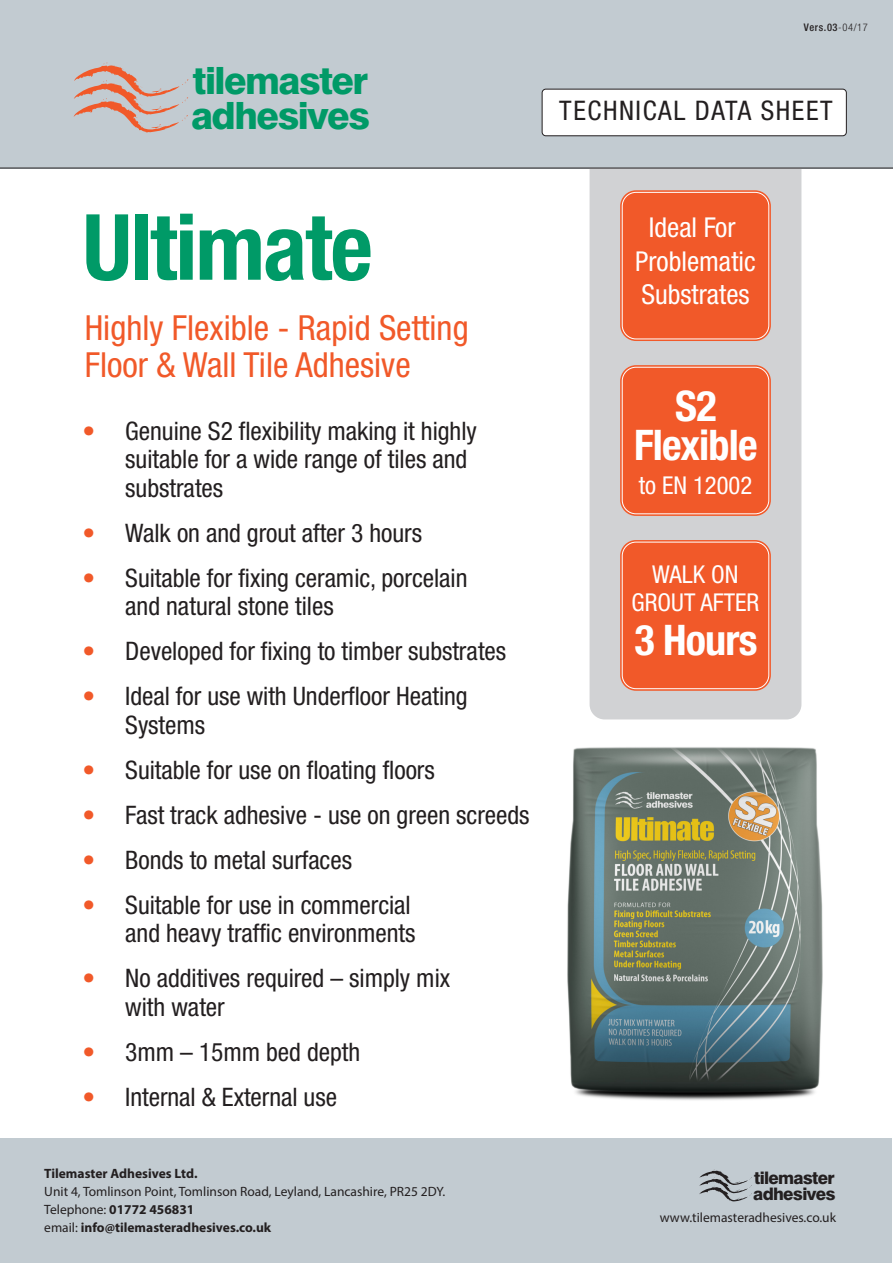
<style>
.page{position:relative;width:893px;height:1263px;background:#fff}
.page>*{position:absolute;margin:0;border:0;box-sizing:border-box;transform-origin:0 0}
.t1{font:700 condensed 91.5px "Helvetica Neue";letter-spacing:-.02em;color:#009a67}
.t2{font:700 condensed 42.3px/39px "Helvetica Neue";letter-spacing:-.02em;color:#fff;text-align:center}
.t3{font:800 37.65px/34.5px "Swiss 721 BT";letter-spacing:-.04em;color:#009a67}
.t4{font:condensed 34.65px/36.5px "Helvetica Neue";color:#f15929}
.t5{font:condensed 27.45px/33.5px "Helvetica Neue";color:#fff;text-align:center}
.t6{font:condensed 27px "Helvetica Neue";letter-spacing:.06em;color:#231f20}
.t7{font:condensed 25.5px/28.5px "Helvetica Neue";color:#231f20}
.t8{font:condensed 24.6px/27.6px "Helvetica Neue";color:#fff;text-align:center}
.t9{font:800 17.25px/15.9px "Swiss 721 BT";letter-spacing:-.04em;color:#231f20}
.t10{font:13.5px/18px "Myriad Pro";color:#231f20}
.t11{font:700 13.5px "Myriad Pro";color:#231f20}
.t12{font:500 condensed 10.5px "Helvetica Neue";letter-spacing:.06em;color:#231f20}
.s1{font-weight:300}
.s2{color:#f15929}
.s3{font-weight:700}
</style>
<div class="page">
<div style="left:0;top:0;width:893px;height:168px;background:#c2cbd1"></div>
<div style="left:590px;top:169px;width:211px;height:550px;background:#d1d2d4"></div>
<img style="left:567px;top:747px;width:256px;height:353px">
<div style="left:620px;top:540px;width:151px;height:151px;border:4px solid #f15929;border-radius:14px"></div>
<div style="left:622px;top:542px;width:147px;height:147px;background:#f15929;border-radius:14px"></div>
<div style="left:622px;top:542px;width:147px;height:147px;border:1px solid #fff;border-radius:14px"></div>
<div style="left:620px;top:365px;width:151px;height:151px;border:4px solid #f15929;border-radius:14px"></div>
<div style="left:622px;top:367px;width:147px;height:147px;background:#f15929;border-radius:14px"></div>
<div style="left:622px;top:367px;width:147px;height:147px;border:1px solid #fff;border-radius:14px"></div>
<div style="left:620px;top:190px;width:151px;height:151px;border:4px solid #f15929;border-radius:14px"></div>
<div style="left:622px;top:192px;width:147px;height:147px;background:#f15929;border-radius:14px"></div>
<div style="left:622px;top:192px;width:147px;height:147px;border:1px solid #fff;border-radius:14px"></div>
<div style="left:542px;top:89px;width:304px;height:47px;background:#fff;border-radius:4px"></div>
<div style="left:542px;top:89px;width:305px;height:47px;border:1px solid #231f20;border-radius:4px"></div>
<hr style="left:0;top:168px;width:893px;height:1px;background:#231f20">
<svg style="left:74px;top:62px;width:115px;height:71px"></svg>
<div style="left:0;top:1138px;width:892px;height:125px;background:#c2cbd1"></div>
<svg style="left:699px;top:1169px;width:53px;height:32px"></svg>
<h3 class="t3" style="left:191px;top:63px;width:180px">tilemaster adhesives</h3>
<p class="t12" style="left:804px;top:21px;width:65px">Vers.03<span class="s1">-04/17</span></p>
<p class="t6" style="left:559px;top:94px;width:275px">TECHNICAL DATA SHEET</p>
<h1 class="t1" style="left:83px;top:192px;width:292px">Ultimate</h1>
<h3 class="t4" style="left:85px;top:310px;width:385px">Highly Flexible - Rapid Setting<br>Floor &amp; Wall Tile Adhesive</h3>
<p class="t7" style="left:125px;top:416px;width:353px;text-indent:-43px"><span class="s2">•</span> Genuine S2 flexibility making it highly suitable for a wide range of tiles and substrates</p>
<p class="t7" style="left:83px;top:518px;width:341px"><span class="s2">•</span> Walk on and grout after 3 hours</p>
<p class="t7" style="left:125px;top:563px;width:344px;text-indent:-43px"><span class="s2">•</span> Suitable for fixing ceramic, porcelain and natural stone tiles</p>
<p class="t7" style="left:83px;top:637px;width:425px"><span class="s2">•</span> Developed for fixing to timber substrates</p>
<p class="t7" style="left:125px;top:682px;width:344px;text-indent:-43px"><span class="s2">•</span> Ideal for use with Underfloor Heating<br>Systems</p>
<p class="t7" style="left:83px;top:755px;width:354px"><span class="s2">•</span> Suitable for use on floating floors</p>
<p class="t7" style="left:83px;top:800px;width:448px"><span class="s2">•</span> Fast track adhesive - use on green screeds</p>
<p class="t7" style="left:83px;top:845px;width:271px"><span class="s2">•</span> Bonds to metal surfaces</p>
<p class="t7" style="left:83px;top:890px;width:334px;text-align:right"><span class="s2">•</span> Suitable for use in commercial and heavy traffic environments</p>
<p class="t7" style="left:125px;top:964px;width:326px;text-indent:-43px"><span class="s2">•</span> No additives required – simply mix with water</p>
<p class="t7" style="left:83px;top:1037px;width:279px"><span class="s2">•</span> 3mm – 15mm bed depth</p>
<p class="t7" style="left:83px;top:1082px;width:256px"><span class="s2">•</span> Internal &amp; External use</p>
<p class="t11" style="left:44px;top:1164px;width:155px">Tilemaster Adhesives Ltd.</p>
<p class="t10" style="left:44px;top:1182px;width:402px">Unit 4, Tomlinson Point, Tomlinson Road, Leyland, Lancashire, PR25 2DY.<br>Telephone: <span class="s3">01772 456831<br></span>email: <span class="s3">info@tilemasteradhesives.co.uk</span></p>
<p class="t5" style="left:635px;top:211px;width:122px">Ideal For<br>Problematic<br>Substrates</p>
<h2 class="t2" style="left:634px;top:386px;width:125px">S2<br>Flexible</h2>
<p class="t8" style="left:639px;top:471px;width:115px">to EN 12002</p>
<p class="t8" style="left:632px;top:560px;width:129px">WALK ON<br>GROUT AFTER</p>
<h2 class="t2" style="left:634px;top:620px;width:125px">3 Hours</h2>
<p class="t9" style="left:753px;top:1170px;width:84px">tilemaster adhesives</p>
<p class="t10" style="left:660px;top:1208px;width:178px">www.tilemasteradhesives.co.uk</p>
</div>
